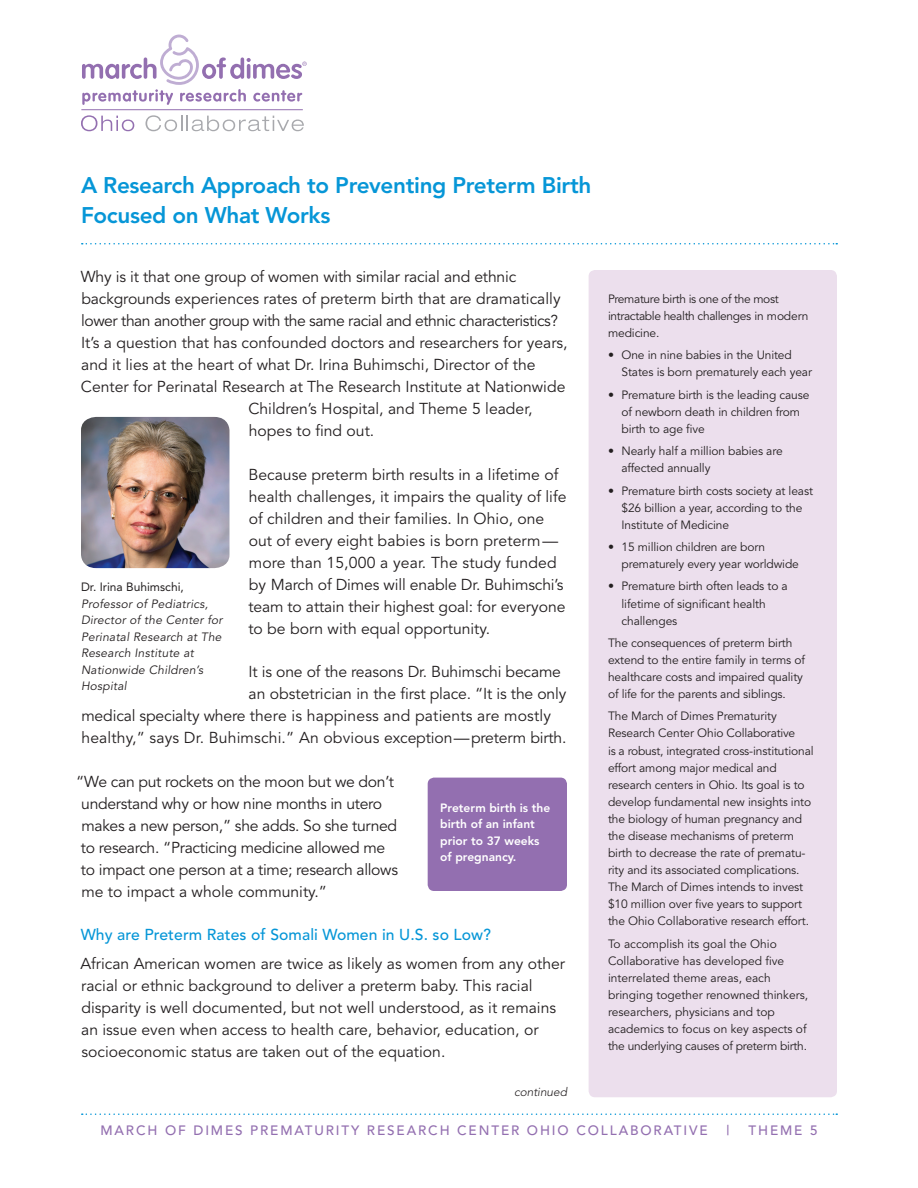
<style>
.page{position:relative;width:918px;height:1188px;background:#fff}
.page>*{position:absolute;margin:0;border:0;box-sizing:border-box;transform-origin:0 0}
.Headline_page_one_In{font:800 22.5px/30px "Avenir";letter-spacing:-.015em;color:#0696d7}
.B__Body_text_11_17{font:15.75px/22px "Avenir";color:#231f20}
.B__Body_text_11_17-2{font:15.75px/22px "Avenir";letter-spacing:-.02em;color:#231f20}
.B__Body_text_11_17-3{font:15.75px "Avenir";letter-spacing:-.03em;color:#231f20}
.B__Body_text_11_17-4{font:500 15.75px "Avenir";letter-spacing:.005em;color:#0696d7}
.t1{font:500 13.5px "Avenir";letter-spacing:.14em;color:#936fb0}
.B__Body_text_10_13{font:12px/17px "Avenir";letter-spacing:-.01em;color:#231f20}
.B__Body_text_11_17-5{font:italic 12px/16.5px "Avenir";letter-spacing:.02em;color:#231f20}
.B__Body_text_10_13-2{font:12px/17.1px "Avenir";letter-spacing:-.03em;color:#231f20}
.B__Body_text_11_17-6{font:800 12px/16.5px "Avenir";color:#fff}
.t2{font:italic 300 12px "Avenir";letter-spacing:-.01em;color:#231f20}
.s1{font-style:normal}
</style>
<div class="page">
<svg style="left:82px;top:243px;width:755px;height:2px"></svg>
<svg style="left:82px;top:1113px;width:755px;height:2px"></svg>
<div style="left:589px;top:270px;width:248px;height:827px;background:#ecdfed;border-radius:6px"></div>
<hr style="left:81px;top:109px;width:222px;height:1px;background:#936fb0">
<svg style="left:81px;top:115px;width:53px;height:16px"></svg>
<svg style="left:146px;top:115px;width:158px;height:16px"></svg>
<svg style="left:82px;top:35px;width:225px;height:70px"></svg>
<img style="left:81px;top:417px;width:149px;height:151px">
<div style="left:428px;top:778px;width:139px;height:113px;background:#936fb0;border-radius:6px"></div>
<p class="Headline_page_one_In" style="left:81px;top:170px;width:512px">A Research Approach to Preventing Preterm Birth<br>Focused on What Works</p>
<p class="B__Body_text_11_17" style="left:81px;top:266px;width:437px">Why is it that one group of women with similar racial and ethnic</p>
<p class="B__Body_text_11_17" style="left:81px;top:288px;width:481px">backgrounds experiences rates of preterm birth that are dramatically</p>
<p class="B__Body_text_11_17-3" style="left:81px;top:312px;width:478px">lower than another group with the same racial and ethnic characteristics?</p>
<p class="B__Body_text_11_17" style="left:81px;top:332px;width:488px">It’s a question that has confounded doctors and researchers for years,</p>
<p class="B__Body_text_11_17" style="left:81px;top:354px;width:456px">and it lies at the heart of what Dr. Irina Buhimschi, Director of the</p>
<p class="B__Body_text_11_17" style="left:81px;top:376px;width:486px">Center for Perinatal Research at The Research Institute at Nationwide</p>
<p class="B__Body_text_11_17" style="left:248px;top:398px;width:286px">Children’s Hospital, and Theme 5 leader,</p>
<p class="B__Body_text_11_17" style="left:249px;top:420px;width:127px">hopes to find out.</p>
<p class="B__Body_text_11_17" style="left:248px;top:464px;width:320px">Because preterm birth results in a lifetime of health challenges, it impairs the quality of life of children and their families. In Ohio, one out of every eight babies is born preterm— more than 15,000 a year. The study funded by March of Dimes will enable Dr. Buhimschi’s team to attain their highest goal: for everyone to be born with equal opportunity.</p>
<p class="B__Body_text_11_17" style="left:248px;top:661px;width:314px">It is one of the reasons Dr. Buhimschi became</p>
<p class="B__Body_text_11_17" style="left:249px;top:683px;width:319px">an obstetrician in the first place. “It is the only</p>
<p class="B__Body_text_11_17" style="left:81px;top:705px;width:471px">medical specialty where there is happiness and patients are mostly</p>
<p class="B__Body_text_11_17" style="left:81px;top:727px;width:487px">healthy,” says Dr. Buhimschi.” An obvious exception—preterm birth.</p>
<p class="B__Body_text_11_17-2" style="left:76px;top:771px;width:323px">“We can put rockets on the moon but we don’t understand why or how nine months in utero makes a new person,” she adds. So she turned to research. “Practicing medicine allowed me to impact one person at a time; research allows me to impact a whole community.”</p>
<p class="B__Body_text_11_17-4" style="left:81px;top:926px;width:412px">Why are Preterm Rates of Somali Women in U.S. so Low?</p>
<p class="B__Body_text_11_17" style="left:80px;top:953px;width:486px">African American women are twice as likely as women from any other racial or ethnic background to deliver a preterm baby. This racial disparity is well documented, but not well understood, as it remains an issue even when access to health care, behavior, education, or socioeconomic status are taken out of the equation.</p>
<p class="B__Body_text_11_17-5" style="left:81px;top:579px;width:143px"><span class="s1">Dr. Irina Buhimschi,<br></span>Professor of Pediatrics,<br>Director of the Center for<br>Perinatal Research at The<br>Research Institute at<br>Nationwide Children’s<br>Hospital</p>
<p class="B__Body_text_11_17-6" style="left:440px;top:799px;width:112px">Preterm birth is the birth of an infant prior to 37 weeks of pregnancy.</p>
<p class="B__Body_text_10_13-2" style="left:608px;top:290px;width:202px">Premature birth is one of the most intractable health challenges in modern medicine.</p>
<p class="B__Body_text_10_13" style="left:622px;top:347px;width:192px;text-indent:-14px">• One in nine babies in the United<br>States is born prematurely each year</p>
<p class="B__Body_text_10_13" style="left:622px;top:386px;width:189px;text-indent:-14px">• Premature birth is the leading cause of newborn death in children from birth to age five</p>
<p class="B__Body_text_10_13" style="left:622px;top:443px;width:163px;text-indent:-14px">• Nearly half a million babies are affected annually</p>
<p class="B__Body_text_10_13" style="left:622px;top:482px;width:193px;text-indent:-14px">• Premature birth costs society at least $26 billion a year, according to the<br>Institute of Medicine</p>
<p class="B__Body_text_10_13" style="left:622px;top:539px;width:179px;text-indent:-14px">• 15 million children are born prematurely every year worldwide</p>
<p class="B__Body_text_10_13" style="left:622px;top:578px;width:168px;text-indent:-14px">• Premature birth often leads to a lifetime of significant health challenges</p>
<p class="B__Body_text_10_13" style="left:608px;top:635px;width:198px">The consequences of preterm birth extend to the entire family in terms of healthcare costs and impaired quality of life for the parents and siblings.</p>
<p class="B__Body_text_10_13" style="left:608px;top:708px;width:207px">The March of Dimes Prematurity Research Center Ohio Collaborative<br>is a robust, integrated cross-institutional effort among major medical and research centers in Ohio. Its goal is to develop fundamental new insights into the biology of human pregnancy and the disease mechanisms of preterm birth to decrease the rate of prematu&shy;rity and its associated complications.<br>The March of Dimes intends to invest $10 million over five years to support the Ohio Collaborative research effort.</p>
<p class="B__Body_text_10_13" style="left:608px;top:936px;width:202px">To accomplish its goal the Ohio Collaborative has developed five interrelated theme areas, each bringing together renowned thinkers, researchers, physicians and top academics to focus on key aspects of the underlying causes of preterm birth.</p>
<p class="t2" style="left:514px;top:1084px;width:54px">continued</p>
<p class="t1" style="left:100px;top:1122px;width:609px">MARCH OF DIMES PREMATURITY RESEARCH CENTER OHIO COLLABORATIVE</p>
<p class="t1" style="left:727px;top:1122px;width:4px">|</p>
<p class="t1" style="left:748px;top:1122px;width:71px">THEME 5</p>
</div>
